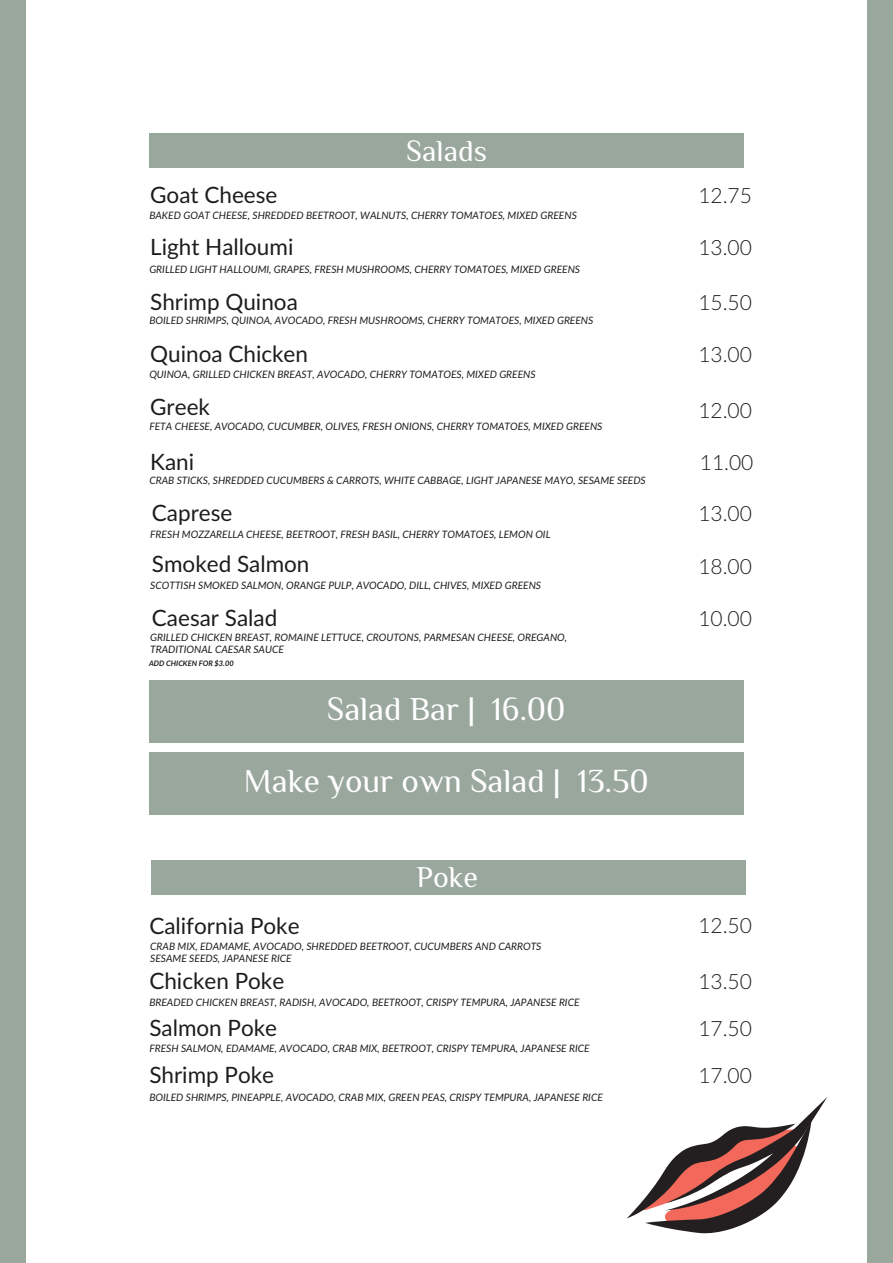
<style>
.page{position:relative;width:893px;height:1263px;background:#fff}
.page>*{position:absolute;margin:0;border:0;box-sizing:border-box;transform-origin:0 0}
.t1{font:33px/71.8px "Philosopher";color:#fff;text-align:center}
.t2{font:29.85px "Philosopher";color:#fff}
.t3{font:22.5px/47.4px "Lato";color:#1d1d1b}
.t4{font:300 21px "Lato";color:#1d1d1b}
.t5{font:italic 10.2px/12.3px "Lato";color:#1d1d1b}
.t6{font:italic 700 7.5px "Lato";color:#1d1d1b}
</style>
<div class="page">
<div style="left:151px;top:860px;width:595px;height:34px;background:#99a79c"></div>
<div style="left:149px;top:134px;width:595px;height:34px;background:#99a79c"></div>
<div style="left:149px;top:681px;width:595px;height:62px;background:#99a79c"></div>
<div style="left:0;top:0;width:26px;height:1263px;background:#99a79c"></div>
<div style="left:867px;top:0;width:26px;height:1263px;background:#99a79c"></div>
<div style="left:149px;top:753px;width:595px;height:62px;background:#99a79c"></div>
<svg style="left:627px;top:1097px;width:200px;height:137px"></svg>
<h2 class="t2" style="left:406px;top:132px;width:82px">Salads</h2>
<h3 class="t3" style="left:150px;top:170px;width:129px">Goat Cheese</h3>
<h3 class="t3" style="left:150px;top:222px;width:145px">Light Halloumi</h3>
<h3 class="t3" style="left:150px;top:277px;width:149px">Shrimp Quinoa</h3>
<h3 class="t3" style="left:150px;top:329px;width:159px">Quinoa Chicken</h3>
<h3 class="t3" style="left:150px;top:382px;width:61px">Greek</h3>
<h3 class="t3" style="left:150px;top:437px;width:46px">Kani</h3>
<h3 class="t3" style="left:152px;top:489px;width:82px">Caprese</h3>
<h3 class="t3" style="left:152px;top:539px;width:159px">Smoked Salmon</h3>
<h3 class="t3" style="left:152px;top:593px;width:127px">Caesar Salad</h3>
<p class="t5" style="left:149px;top:209px;width:429px">BAKED GOAT CHEESE, SHREDDED BEETROOT, WALNUTS, CHERRY TOMATOES, MIXED GREENS</p>
<p class="t5" style="left:149px;top:262px;width:432px">GRILLED LIGHT HALLOUMI, GRAPES, FRESH MUSHROOMS, CHERRY TOMATOES, MIXED GREENS</p>
<p class="t5" style="left:149px;top:313px;width:446px">BOILED SHRIMPS, QUINOA, AVOCADO, FRESH MUSHROOMS, CHERRY TOMATOES, MIXED GREENS</p>
<p class="t5" style="left:149px;top:367px;width:388px">QUINOA, GRILLED CHICKEN BREAST, AVOCADO, CHERRY TOMATOES, MIXED GREENS</p>
<p class="t5" style="left:149px;top:419px;width:455px">FETA CHEESE, AVOCADO, CUCUMBER, OLIVES, FRESH ONIONS, CHERRY TOMATOES, MIXED GREENS</p>
<p class="t5" style="left:149px;top:474px;width:498px">CRAB STICKS, SHREDDED CUCUMBERS &amp; CARROTS, WHITE CABBAGE, LIGHT JAPANESE MAYO, SESAME SEEDS</p>
<p class="t5" style="left:150px;top:527px;width:402px">FRESH MOZZARELLA CHEESE, BEETROOT, FRESH BASIL, CHERRY TOMATOES, LEMON OIL</p>
<p class="t5" style="left:150px;top:579px;width:392px">SCOTTISH SMOKED SALMON, ORANGE PULP, AVOCADO, DILL, CHIVES, MIXED GREENS</p>
<p class="t5" style="left:150px;top:630px;width:418px">GRILLED CHICKEN BREAST, ROMAINE LETTUCE, CROUTONS, PARMESAN CHEESE, OREGANO,<br>TRADITIONAL CAESAR SAUCE</p>
<p class="t6" style="left:149px;top:657px;width:86px">ADD CHICKEN FOR $3.00</p>
<h1 class="t1" style="left:244px;top:674px;width:407px">Salad Bar | 16.00<br>Make your own Salad | 13.50</h1>
<h2 class="t2" style="left:417px;top:858px;width:63px">Poke</h2>
<h3 class="t3" style="left:149px;top:901px;width:152px">California Poke</h3>
<h3 class="t3" style="left:149px;top:956px;width:136px">Chicken Poke<br>Salmon Poke<br>Shrimp Poke</h3>
<p class="t5" style="left:150px;top:940px;width:393px">CRAB MIX, EDAMAME, AVOCADO, SHREDDED BEETROOT, CUCUMBERS AND CARROTS<br>SESAME SEEDS, JAPANESE RICE</p>
<p class="t5" style="left:149px;top:995px;width:432px">BREADED CHICKEN BREAST, RADISH, AVOCADO, BEETROOT, CRISPY TEMPURA, JAPANESE RICE</p>
<p class="t5" style="left:149px;top:1042px;width:442px">FRESH SALMON, EDAMAME, AVOCADO, CRAB MIX, BEETROOT, CRISPY TEMPURA, JAPANESE RICE</p>
<p class="t5" style="left:149px;top:1090px;width:455px">BOILED SHRIMPS, PINEAPPLE, AVOCADO, CRAB MIX, GREEN PEAS, CRISPY TEMPURA, JAPANESE RICE</p>
<h3 class="t4" style="left:698px;top:181px;width:55px">12.75</h3>
<h3 class="t4" style="left:698px;top:233px;width:55px">13.00</h3>
<h3 class="t4" style="left:698px;top:288px;width:55px">15.50</h3>
<h3 class="t4" style="left:698px;top:340px;width:55px">13.00</h3>
<h3 class="t4" style="left:698px;top:396px;width:55px">12.00</h3>
<h3 class="t4" style="left:700px;top:448px;width:55px">11.00</h3>
<h3 class="t4" style="left:698px;top:499px;width:55px">13.00</h3>
<h3 class="t4" style="left:698px;top:552px;width:55px">18.00</h3>
<h3 class="t4" style="left:698px;top:604px;width:55px">10.00</h3>
<h3 class="t4" style="left:698px;top:911px;width:55px">12.50</h3>
<h3 class="t4" style="left:698px;top:966px;width:55px">13.50</h3>
<h3 class="t4" style="left:698px;top:1014px;width:55px">17.50</h3>
<h3 class="t4" style="left:698px;top:1061px;width:55px">17.00</h3>
</div>
